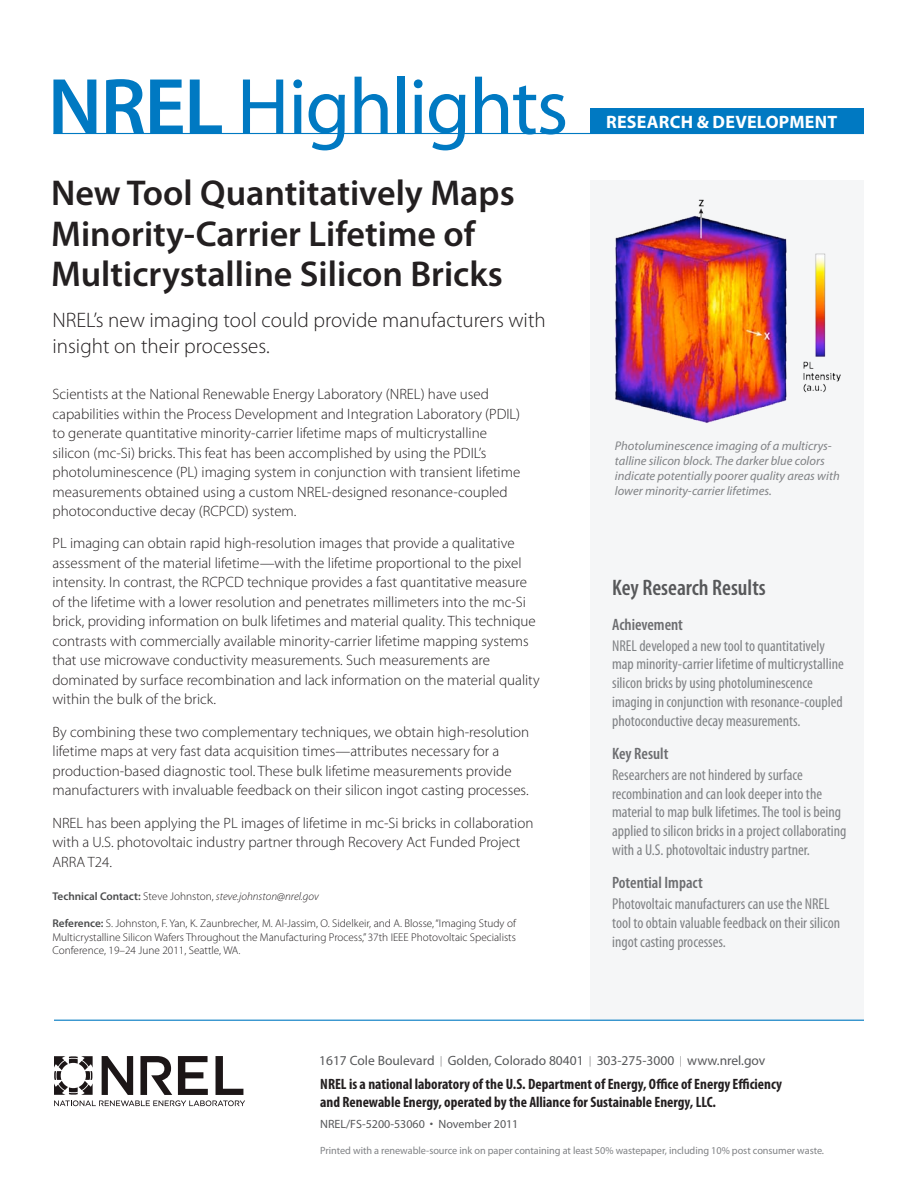
<style>
.page{position:relative;width:918px;height:1188px;background:#fff}
.page>*{position:absolute;margin:0;border:0;box-sizing:border-box;transform-origin:0 0}
.t1{font:80.25px "Myriad Pro";letter-spacing:-.02em;color:#0079c2}
.t2{font:600 36px/40.5px "Myriad Pro";color:#231f20}
.sidebar_title{font:600 condensed 22.5px "Myriad Pro";color:#57585a}
.intro{font:300 21px/25.5px "Myriad Pro";color:#231f20}
.intro_text{font:700 18px "Myriad Pro";letter-spacing:.015em;color:#fff}
.sidebar_head{font:600 condensed 16.5px "Myriad Pro";color:#6c6d70}
.sidebar_text{font:condensed 15.75px/18.8px "Myriad Pro";color:#808285}
.body_text{font:300 15px/19.5px "Myriad Pro";color:#231f20}
.attribution_statemen{font:700 condensed 15px/18px "Myriad Pro";color:#231f20}
.t3{font:13.5px "Myriad Pro";color:#57585a}
.t4{font:italic 12.6px/15px "Myriad Pro";color:#808285}
.t5{font:12px "Myriad Pro";color:#57585a}
.references{font:300 11.25px/13.2px "Myriad Pro";color:#231f20;text-align:justify}
.references-2{font:italic 300 11.25px "Myriad Pro";color:#231f20}
.t6{font:10.5px "Myriad Pro";letter-spacing:-.005em;color:#808285}
.s1{font-weight:600}
.s2{font-weight:600;font-style:normal;color:#4b4c4d}
.s3{font-style:normal}
.s4{font-weight:600;color:#4b4c4d}
.s5{font-weight:300;font-size:10.5px}
</style>
<div class="page">
<div style="left:591px;top:180px;width:273px;height:841px;background:#f5f6f7"></div>
<hr style="left:54px;top:1020px;width:810px;height:1px;background:#0079c2">
<svg style="left:54px;top:1056px;width:191px;height:50px"></svg>
<hr style="left:53px;top:133px;width:811px;height:1px;background:#0079c2">
<div style="left:591px;top:109px;width:273px;height:24px;background:#0079c2"></div>
<img style="left:615px;top:199px;width:226px;height:224px">
<p class="t1" style="left:48px;top:57px;width:522px"><span class="s1">NREL</span> Highlights</p>
<p class="t2" style="left:51px;top:172px;width:465px">New Tool Quantitatively Maps<br>Minority-Carrier Lifetime of<br>Multicrystalline Silicon Bricks</p>
<p class="intro" style="left:52px;top:307px;width:495px">NREL’s new imaging tool could provide manufacturers with insight on their processes.</p>
<p class="body_text" style="left:52px;top:384px;width:469px">Scientists at the National Renewable Energy Laboratory (NREL) have used capabilities within the Process Development and Integration Laboratory (PDIL) to generate quantitative minority-carrier lifetime maps of multicrystalline silicon (mc-Si) bricks. This feat has been accomplished by using the PDIL’s photoluminescence (PL) imaging system in conjunction with transient lifetime measurements obtained using a custom NREL-designed resonance-coupled photoconductive decay (RCPCD) system.</p>
<p class="body_text" style="left:52px;top:534px;width:489px">PL imaging can obtain rapid high-resolution images that provide a qualitative assessment of the material lifetime—with the lifetime proportional to the pixel intensity. In contrast, the RCPCD technique provides a fast quantitative measure of the lifetime with a lower resolution and penetrates millimeters into the mc-Si brick, providing information on bulk lifetimes and material quality. This technique contrasts with commercially available minority-carrier lifetime mapping systems that use microwave conductivity measurements. Such measurements are dominated by surface recombination and lack information on the material quality within the bulk of the brick.</p>
<p class="body_text" style="left:52px;top:722px;width:478px">By combining these two complementary techniques, we obtain high-resolution lifetime maps at very fast data acquisition times—attributes necessary for a production-based diagnostic tool. These bulk lifetime measurements provide manufacturers with invaluable feedback on their silicon ingot casting processes.</p>
<p class="body_text" style="left:52px;top:813px;width:482px">NREL has been applying the PL images of lifetime in mc-Si bricks in collaboration with a U.S. photovoltaic industry partner through Recovery Act Funded Project<br>ARRA T24.</p>
<p class="references-2" style="left:52px;top:889px;width:268px"><span class="s2">Technical Contact:</span> <span class="s3">Steve Johnston,</span> steve.johnston@nrel.gov</p>
<p class="references" style="left:52px;top:917px;width:465px"><span class="s4">Reference:</span> S. Johnston, F. Yan, K. Zaunbrecher, M. Al-Jassim, O. Sidelkeir, and A. Blosse, “Imaging Study of Multicrystalline Silicon Wafers Throughout the Manufacturing Process,” 37th IEEE Photovoltaic Specialists Conference, 19–24 June 2011, Seattle, WA.</p>
<p class="intro_text" style="left:606px;top:110px;width:233px">RESEARCH &amp; DEVELOPMENT</p>
<p class="t4" style="left:615px;top:438px;width:226px">Photoluminescence imaging of a multicrys&shy;talline silicon block. The darker blue colors indicate potentially poorer quality areas with lower minority-carrier lifetimes.</p>
<p class="sidebar_title" style="left:612px;top:573px;width:155px">Key Research Results</p>
<p class="sidebar_head" style="left:612px;top:614px;width:72px">Achievement</p>
<p class="sidebar_text" style="left:612px;top:636px;width:233px">NREL developed a new tool to quantitatively map minority-carrier lifetime of multicrystalline silicon bricks by using photoluminescence imaging in conjunction with resonance-coupled photoconductive decay measurements.</p>
<p class="sidebar_head" style="left:612px;top:743px;width:58px">Key Result</p>
<p class="sidebar_text" style="left:612px;top:765px;width:236px">Researchers are not hindered by surface recombination and can look deeper into the material to map bulk lifetimes. The tool is being applied to silicon bricks in a project collaborating with a U.S. photovoltaic industry partner.</p>
<p class="sidebar_head" style="left:612px;top:872px;width:92px">Potential Impact</p>
<p class="sidebar_text" style="left:612px;top:894px;width:229px">Photovoltaic manufacturers can use the NREL tool to obtain valuable feedback on their silicon ingot casting processes.</p>
<p class="t3" style="left:319px;top:1052px;width:448px">1617 Cole Boulevard <span class="s5">|</span> Golden, Colorado 80401 <span class="s5">|</span> 303-275-3000 <span class="s5">|</span> www.nrel.gov</p>
<p class="attribution_statemen" style="left:320px;top:1074px;width:463px">NREL is a national laboratory of the U.S. Department of Energy, Office of Energy Efficiency and Renewable Energy, operated by the Alliance for Sustainable Energy, LLC.</p>
<p class="t5" style="left:320px;top:1117px;width:200px">NREL/FS-5200-53060 • November 2011</p>
<p class="t6" style="left:320px;top:1144px;width:505px">Printed with a renewable-source ink on paper containing at least 50% wastepaper, including 10% post consumer waste.</p>
</div>
